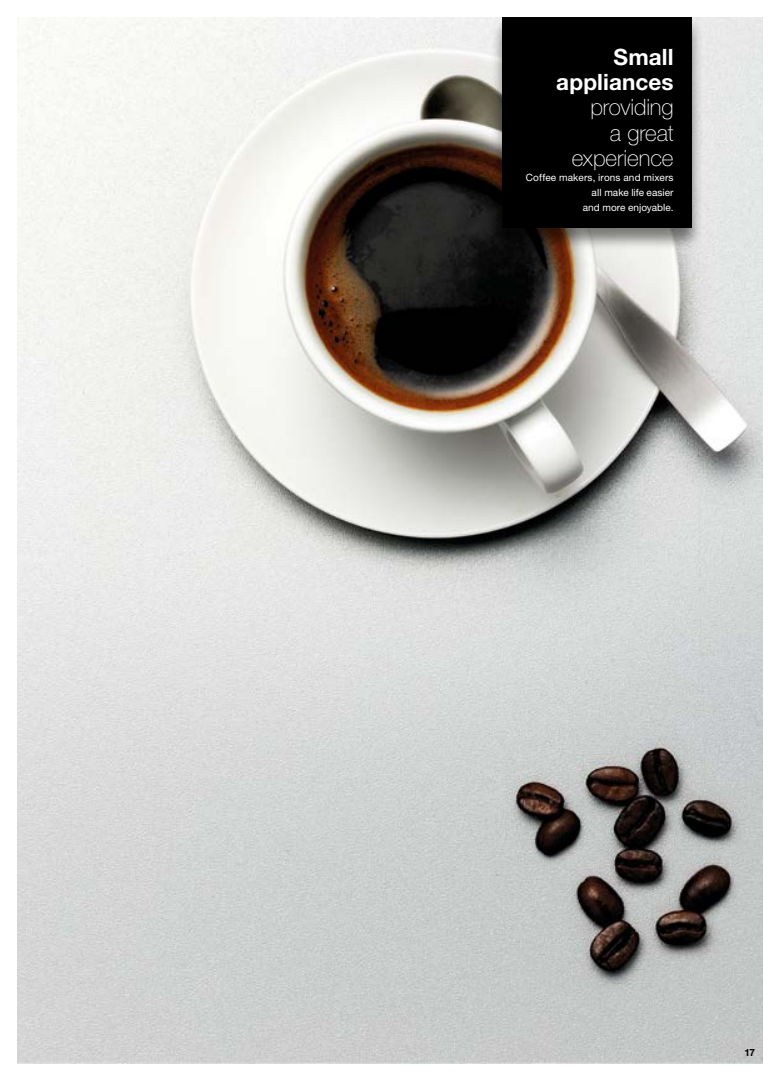
<style>
.page{position:relative;width:780px;height:1081px;background:#fff}
.page>*{position:absolute;margin:0;border:0;box-sizing:border-box;transform-origin:0 0}
.t1{font:100 22.5px/25px "Helvetica Neue LT Std";letter-spacing:-.005em;color:#fff;text-align:right}
.t2{font:700 22.5px/25px "Helvetica Neue LT Std";letter-spacing:.005em;color:#fff;text-align:right}
.t3{font:10px/15px "Helvetica Neue LT Std";letter-spacing:.005em;color:#fff;text-align:right}
.t4{font:700 10px "Helvetica Neue LT Std";color:#000}
</style>
<div class="page">
<img style="left:18px;top:18px;width:744px;height:1045px">
<div style="left:490px;top:17px;width:213px;height:234px;background:#000;opacity:.5"></div>
<div style="left:502px;top:18px;width:189px;height:210px;background:#000"></div>
<h1 class="t2" style="left:556px;top:44px;width:119px">Small appliances</h1>
<h1 class="t1" style="left:571px;top:95px;width:103px">providing<br>a great experience</h1>
<p class="t3" style="left:526px;top:169px;width:149px">Coffee makers, irons and mixers all make life easier<br>and more enjoyable.</p>
<p class="t4" style="left:744px;top:1046px;width:12px">17</p>
</div>
